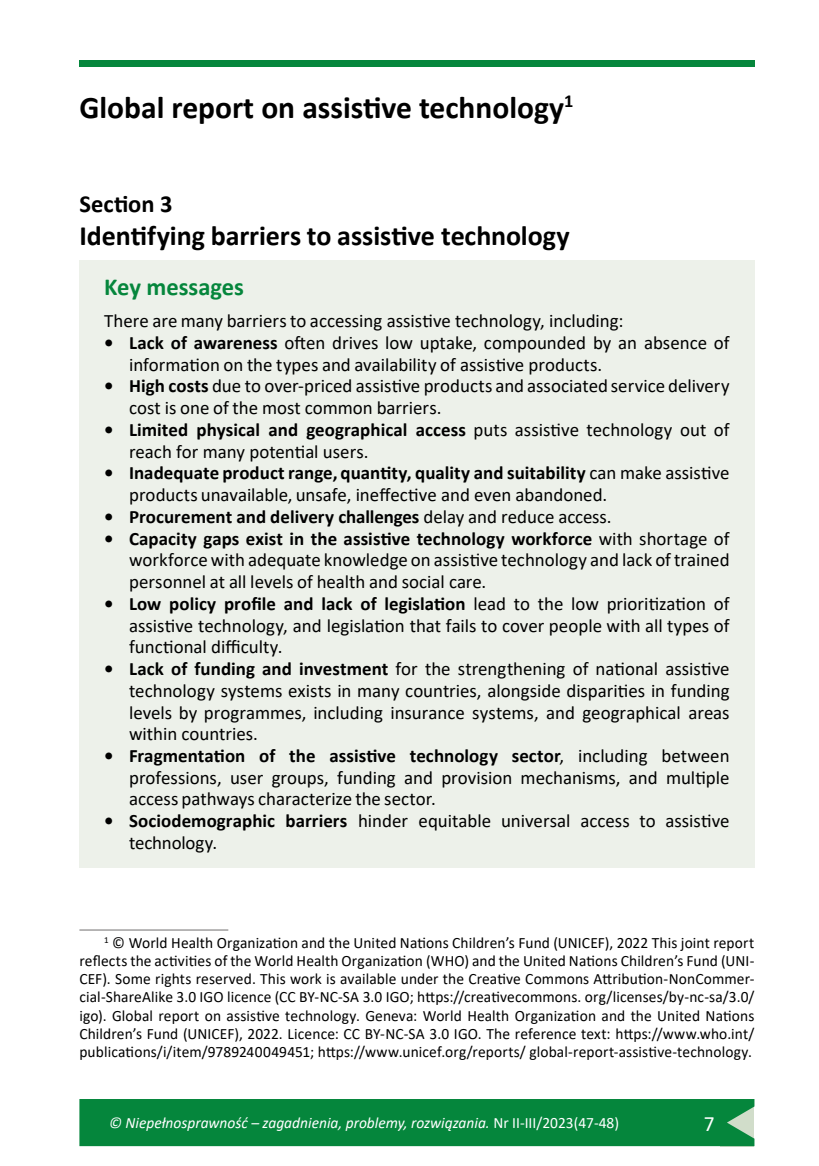
<style>
.page{position:relative;width:819px;height:1166px;background:#fff}
.page>*{position:absolute;margin:0;border:0;box-sizing:border-box;transform-origin:0 0}
._03_tytul_artykulu{font:700 31.5px "Calibri";color:#000}
.t1{font:700 28px "Calibri";letter-spacing:-.005em;color:#000}
._08_podtytul_2{font:700 24.5px "Calibri";color:#05863c}
.t2{font:700 24.5px "Calibri";color:#000}
.t3{font:21.88px "Calibri";color:#fff}
._12_tekst_glowny{font:18.9px/21.7px "Calibri";color:#000}
.t4{font:700 18.9px "Calibri";color:#000}
._03_tytul_artykulu-2{font:15.75px/18px "Calibri";letter-spacing:.01em;color:#000;text-align:justify}
.t5{font:italic 15.75px "Calibri";color:#fff}
.s1{font-weight:700}
.s2{font-weight:400}
.s3{font-style:normal}
</style>
<div class="page">
<div style="left:79px;top:260px;width:675px;height:608px;background:#edf1ea"></div>
<hr style="left:79px;top:929px;width:149px;height:1px;background:#706f6f">
<div style="left:79px;top:1099px;width:675px;height:47px;background:#05863c"></div>
<div style="left:79px;top:60px;width:675px;height:7px;background:#05863c"></div>
<h1 class="_03_tytul_artykulu" style="left:79px;top:85px;width:495px">Global report on assistive technology<sup>1</sup></h1>
<h2 class="t2" style="left:79px;top:187px;width:95px">Section 3</h2>
<h2 class="t1" style="left:79px;top:216px;width:492px">Identifying barriers to assistive technology</h2>
<h3 class="_08_podtytul_2" style="left:104px;top:269px;width:141px">Key messages</h3>
<p class="_12_tekst_glowny" style="left:104px;top:310px;width:521px">There are many barriers to accessing assistive technology, including:</p>
<p class="_12_tekst_glowny" style="left:129px;top:331px;width:602px;text-indent:-25px"><span class="s1">• Lack of awareness</span> often drives low uptake, compounded by an absence of information on the types and availability of assistive products.</p>
<p class="_12_tekst_glowny" style="left:129px;top:375px;width:602px;text-indent:-25px"><span class="s1">• High costs</span> due to over-priced assistive products and associated service delivery cost is one of the most common barriers.</p>
<p class="_12_tekst_glowny" style="left:129px;top:418px;width:602px;text-indent:-25px"><span class="s1">• Limited physical and geographical access</span> puts assistive technology out of reach for many potential users.</p>
<p class="_12_tekst_glowny" style="left:129px;top:462px;width:602px;text-indent:-25px"><span class="s1">• Inadequate product range, quantity, quality and suitability</span> can make assistive products unavailable, unsafe, ineffective and even abandoned.</p>
<p class="t4" style="left:104px;top:503px;width:509px">• Procurement and delivery challenges <span class="s2">delay and reduce access.</span></p>
<p class="_12_tekst_glowny" style="left:129px;top:527px;width:602px;text-align:justify;text-indent:-25px"><span class="s1">• Capacity gaps exist in the assistive technology workforce</span> with shortage of workforce with adequate knowledge on assistive technology and lack of trained personnel at all levels of health and social care.</p>
<p class="_12_tekst_glowny" style="left:129px;top:592px;width:602px;text-align:justify;text-indent:-25px"><span class="s1">• Low policy profile and lack of legislation</span> lead to the low prioritization of assistive technology, and legislation that fails to cover people with all types of functional difficulty.</p>
<p class="_12_tekst_glowny" style="left:129px;top:657px;width:602px;text-align:justify;text-indent:-25px"><span class="s1">• Lack of funding and investment</span> for the strengthening of national assistive technology systems exists in many countries, alongside disparities in funding levels by programmes, including insurance systems, and geographical areas within countries.</p>
<p class="_12_tekst_glowny" style="left:129px;top:744px;width:602px;text-align:justify;text-indent:-25px"><span class="s1">• Fragmentation of the assistive technology sector</span>, including between professions, user groups, funding and provision mechanisms, and multiple access pathways characterize the sector.</p>
<p class="_12_tekst_glowny" style="left:129px;top:809px;width:602px;text-indent:-25px"><span class="s1">• Sociodemographic barriers</span> hinder equitable universal access to assistive technology.</p>
<h1 class="_03_tytul_artykulu-2" style="left:79px;top:933px;width:676px;text-indent:25px"><sup>1</sup> © World Health Organization and the United Nations Children’s Fund (UNICEF), 2022 This joint report reflects the activities of the World Health Organization (WHO) and the United Nations Children’s Fund (UNI-CEF). Some rights reserved. This work is available under the Creative Commons Attribution-NonCommer&shy;cial-ShareAlike 3.0 IGO licence (CC BY-NC-SA 3.0 IGO; https://creativecommons. org/licenses/by-nc-sa/3.0/ igo). Global report on assistive technology. Geneva: World Health Organization and the United Nations Children’s Fund (UNICEF), 2022. Licence: CC BY-NC-SA 3.0 IGO. The reference text: https://www.who.int/ publications/i/item/9789240049451; https://www.unicef.org/reports/ global-report-assistive-technology.</h1>
<p class="t5" style="left:109px;top:1112px;width:511px">© Niepełnosprawność – zagadnienia, problemy, rozwiązania. <span class="s3">Nr II-III/2023(47-48)</span></p>
<p class="t3" style="left:703px;top:1108px;width:12px">7</p>
</div>
